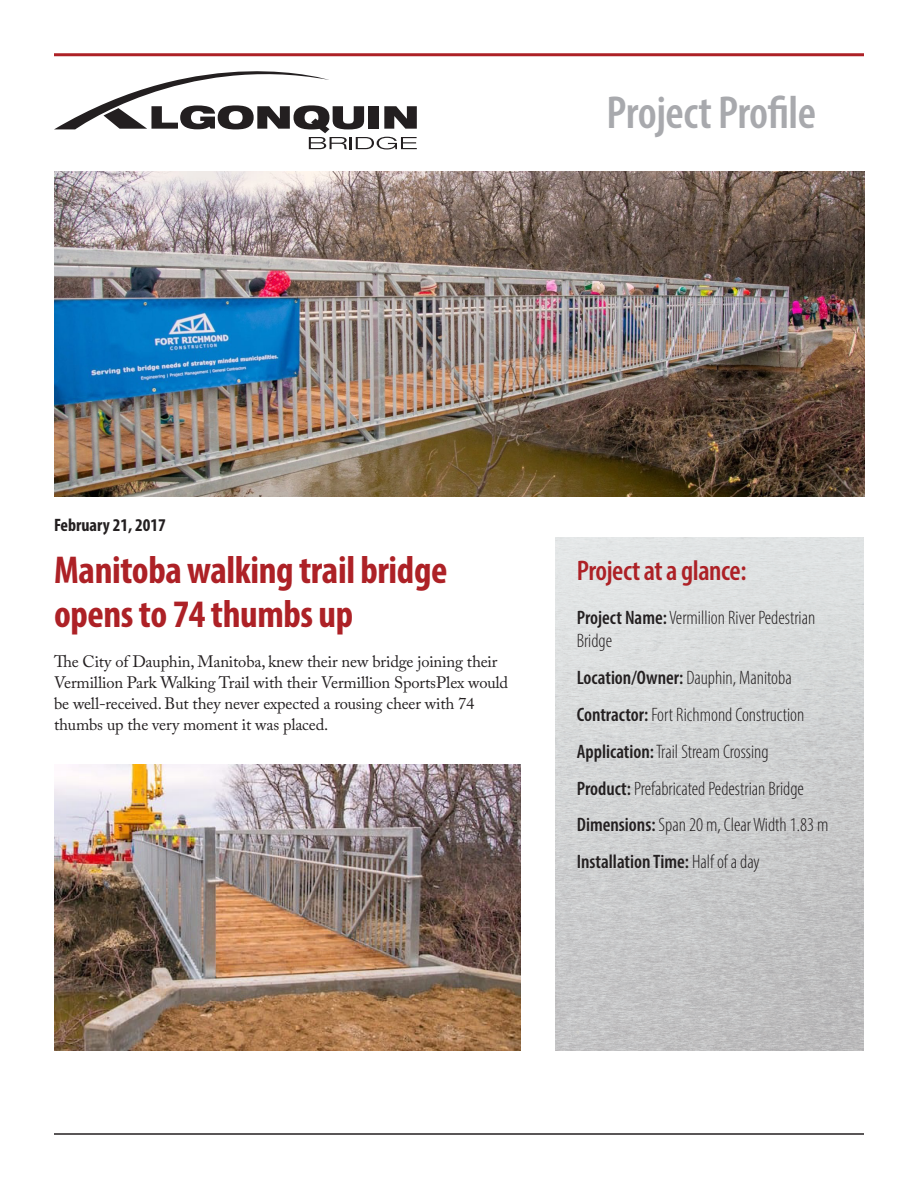
<style>
.page{position:relative;width:918px;height:1188px;background:#fff}
.page>*{position:absolute;margin:0;border:0;box-sizing:border-box;transform-origin:0 0}
.Profile{font:600 condensed 46.5px "Myriad Pro";letter-spacing:-.01em;color:#a8a9ad}
.Head{font:700 condensed 39px/43.5px "Myriad Pro";letter-spacing:-.01em;color:#ad2126}
.Header_Red_2{font:600 condensed 28.5px "Myriad Pro";letter-spacing:-.015em;color:#ad2126}
.Project_details{font:300 condensed 19.5px/23.4px "Myriad Pro";color:#231f20}
.Project_details-2{font:600 condensed 19.5px "Myriad Pro";color:#231f20}
.Date{font:700 condensed 18px "Myriad Pro";color:#231f20}
.copy{font:16.5px/21px "Adobe Caslon Pro";letter-spacing:-.01em;color:#231f20}
.s1{font-weight:600}
.s2{font-weight:300}
</style>
<div class="page">
<img style="left:555px;top:538px;width:309px;height:513px">
<hr style="left:54px;top:1133px;width:810px;height:2px;background:#231f20">
<hr style="left:54px;top:53px;width:810px;height:3px;background:#ad2126">
<img style="left:54px;top:172px;width:810px;height:325px">
<svg style="left:54px;top:71px;width:363px;height:78px"></svg>
<img style="left:54px;top:765px;width:467px;height:286px">
<p class="Profile" style="left:607px;top:84px;width:211px">Project Profile</p>
<p class="Date" style="left:54px;top:514px;width:113px">February 21, 2017</p>
<p class="Head" style="left:54px;top:548px;width:395px">Manitoba walking trail bridge opens to 74 thumbs up</p>
<p class="Header_Red_2" style="left:577px;top:553px;width:171px">Project at a glance:</p>
<p class="Project_details" style="left:577px;top:605px;width:240px"><span class="s1">Project Name:</span> Vermillion River Pedestrian<br>Bridge</p>
<p class="Project_details" style="left:577px;top:666px;width:217px"><span class="s1">Location/Owner:</span> Dauphin, Manitoba</p>
<p class="Project_details" style="left:577px;top:702px;width:229px"><span class="s1">Contractor:</span> Fort Richmond Construction</p>
<p class="Project_details" style="left:577px;top:739px;width:194px"><span class="s1">Application:</span> Trail Stream Crossing</p>
<p class="Project_details" style="left:577px;top:776px;width:229px"><span class="s1">Product:</span> Prefabricated Pedestrian Bridge</p>
<p class="Project_details" style="left:577px;top:813px;width:253px"><span class="s1">Dimensions:</span> Span 20 m, Clear Width 1.83 m</p>
<p class="Project_details-2" style="left:577px;top:850px;width:185px">Installation Time: <span class="s2">Half of a day</span></p>
<p class="copy" style="left:54px;top:650px;width:456px">The City of Dauphin, Manitoba, knew their new bridge joining their Vermillion Park Walking Trail with their Vermillion SportsPlex would be well-received. But they never expected a rousing cheer with 74 thumbs up the very moment it was placed.</p>
</div>
